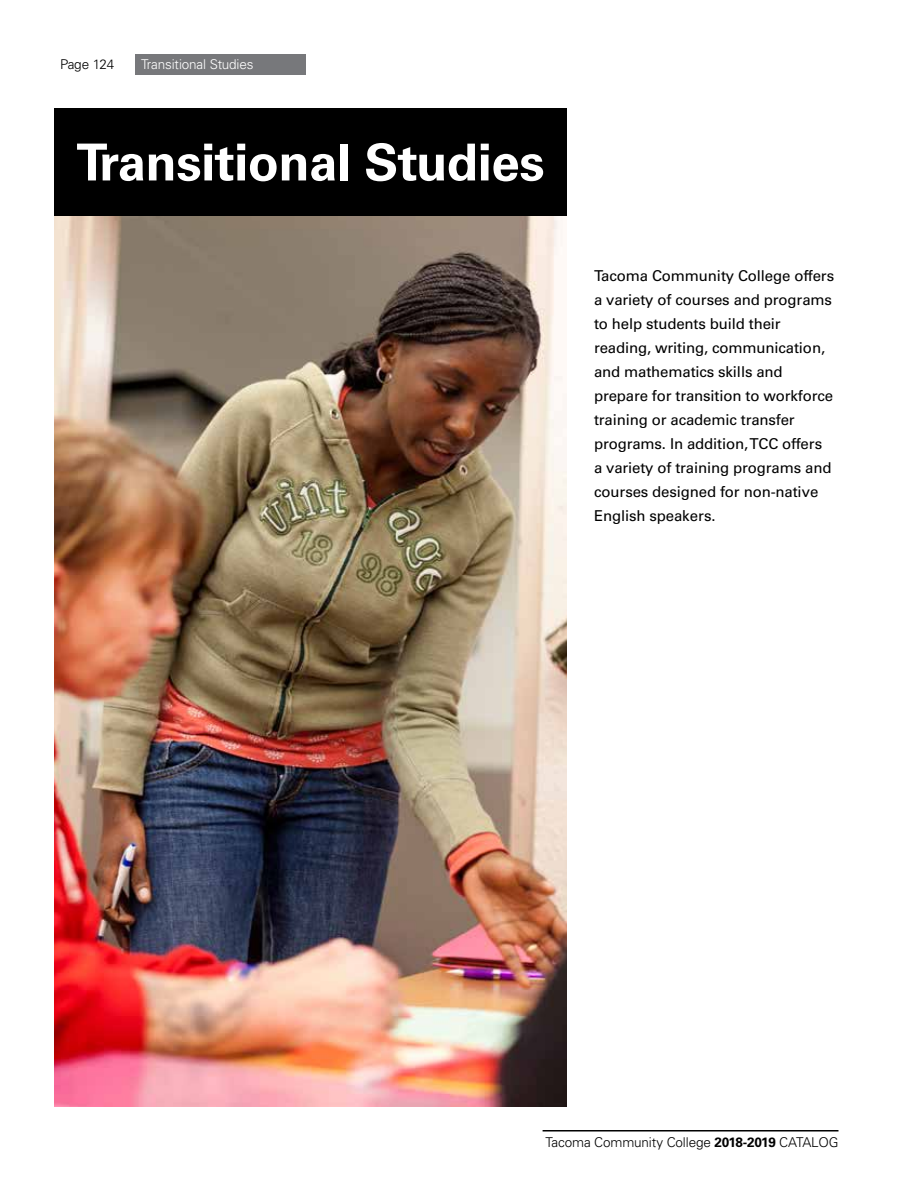
<style>
.page{position:relative;width:918px;height:1188px;background:#fff}
.page>*{position:absolute;margin:0;border:0;box-sizing:border-box;transform-origin:0 0}
.t1{font:700 51px "Univers LT Std";letter-spacing:-.01em;color:#fff}
.t2{font:15px/24px "Univers LT Std";letter-spacing:-.01em;color:#000}
.t3{font:300 13.5px "Univers LT Std";letter-spacing:-.01em;color:#000}
.t4{font:300 13.5px "Univers LT Std";letter-spacing:-.01em;color:#fff}
.s1{font-weight:700}
</style>
<div class="page">
<div style="left:135px;top:54px;width:171px;height:20px;background:#77787b"></div>
<hr style="left:543px;top:1130px;width:295px;height:2px;background:#000">
<img style="left:54px;top:216px;width:513px;height:891px">
<div style="left:54px;top:108px;width:513px;height:108px;background:#000"></div>
<p class="t3" style="left:60px;top:56px;width:56px">Page 124</p>
<p class="t4" style="left:141px;top:56px;width:114px">Transitional Studies</p>
<h1 class="t1" style="left:76px;top:133px;width:470px">Transitional Studies</h1>
<p class="t2" style="left:594px;top:264px;width:242px">Tacoma Community College offers a variety of courses and programs to help students build their reading, writing, communication, and mathematics skills and prepare for transition to workforce training or academic transfer programs. In addition, TCC offers<br>a variety of training programs and courses designed for non-native<br>English speakers.</p>
<p class="t3" style="left:545px;top:1134px;width:295px">Tacoma Community College <span class="s1">2018-2019</span> CATALOG</p>
</div>
